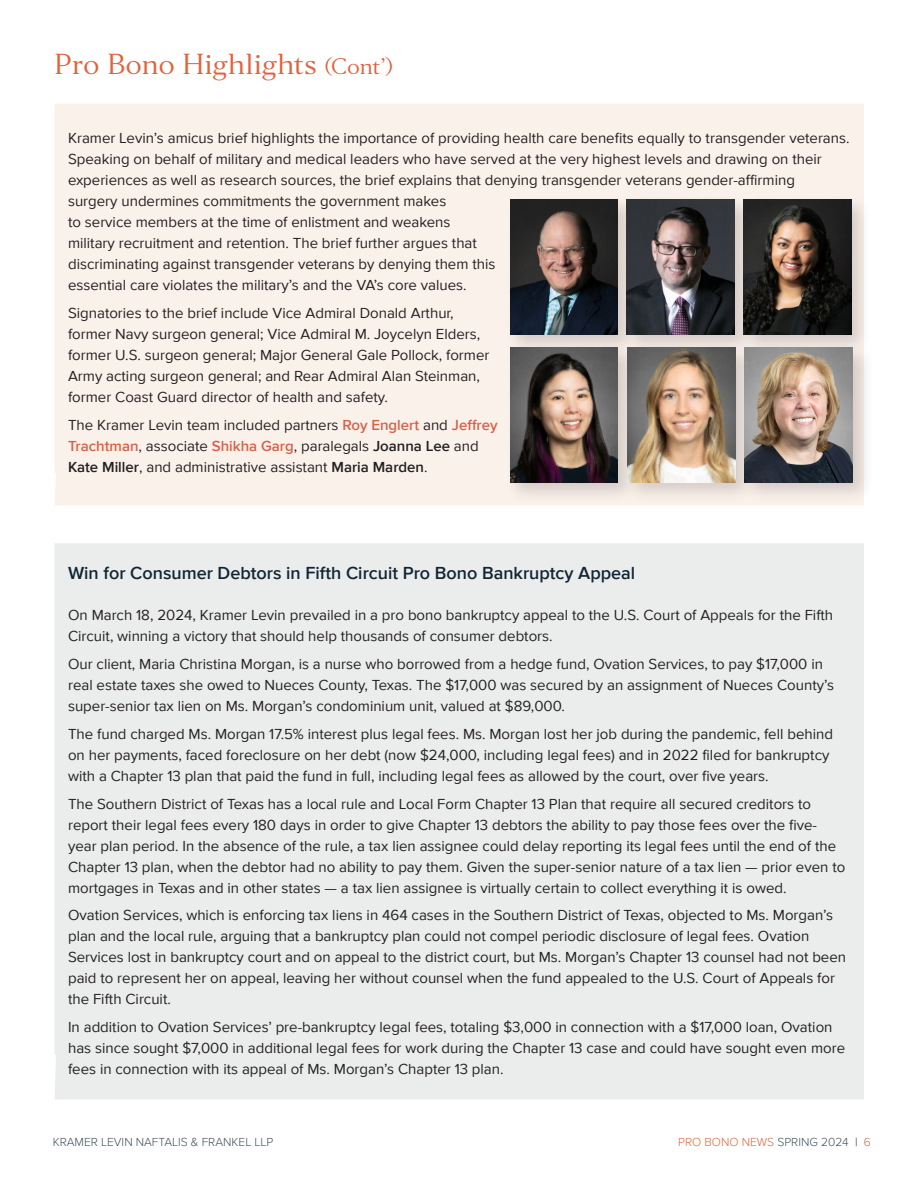
<style>
.page{position:relative;width:918px;height:1188px;background:#fff}
.page>*{position:absolute;margin:0;border:0;box-sizing:border-box;transform-origin:0 0}
.Case_Title_for_cases{font:27px "Editor";color:#e0633b}
.Cases_main_text{font:600 18px "Proxima Nova";color:#122534}
.Cases_main_text-2{font:15px/21px "Proxima Nova";color:#231f20}
.t1{font:300 12px "Proxima Nova";color:#3f5159}
.t2{font:300 12px "Proxima Nova";color:#e0633b}
.s1{font-size:21px}
.s2{font-weight:600;color:#d76149}
.s3{font-weight:600}
.s4{color:#3f5159}
.s5{color:#122534}
</style>
<div class="page">
<div style="left:55px;top:104px;width:809px;height:401px;background:#fbf1eb"></div>
<div style="left:504px;top:194px;width:135px;height:162px;background:#231f20;opacity:.18"></div>
<img style="left:510px;top:200px;width:108px;height:135px">
<div style="left:621px;top:194px;width:134px;height:162px;background:#231f20;opacity:.18"></div>
<img style="left:626px;top:200px;width:108px;height:135px">
<div style="left:738px;top:194px;width:134px;height:162px;background:#231f20;opacity:.18"></div>
<img style="left:743px;top:200px;width:108px;height:135px">
<div style="left:621px;top:341px;width:136px;height:163px;background:#231f20;opacity:.18"></div>
<img style="left:639px;top:348px;width:96px;height:135px">
<div style="left:739px;top:341px;width:135px;height:163px;background:#231f20;opacity:.18"></div>
<img style="left:745px;top:348px;width:108px;height:135px">
<div style="left:504px;top:342px;width:135px;height:161px;background:#231f20;opacity:.18"></div>
<img style="left:510px;top:348px;width:108px;height:135px">
<div style="left:55px;top:543px;width:809px;height:556px;background:#ebecec"></div>
<p class="Case_Title_for_cases" style="left:55px;top:47px;width:340px">Pro Bono Highlights <span class="s1">(Cont’)</span></p>
<p class="Cases_main_text-2" style="left:68px;top:127px;width:783px">Kramer Levin’s amicus brief highlights the importance of providing health care benefits equally to transgender veterans.<br>Speaking on behalf of military and medical leaders who have served at the very highest levels and drawing on their experiences as well as research sources, the brief explains that denying transgender veterans gender-affirming<br>surgery undermines commitments the government makes<br>to service members at the time of enlistment and weakens<br>military recruitment and retention. The brief further argues that<br>discriminating against transgender veterans by denying them this<br>essential care violates the military’s and the VA’s core values.</p>
<p class="Cases_main_text-2" style="left:68px;top:302px;width:423px">Signatories to the brief include Vice Admiral Donald Arthur, former Navy surgeon general; Vice Admiral M. Joycelyn Elders, former U.S. surgeon general; Major General Gale Pollock, former Army acting surgeon general; and Rear Admiral Alan Steinman, former Coast Guard director of health and safety.</p>
<p class="Cases_main_text-2" style="left:68px;top:414px;width:431px">The Kramer Levin team included partners <span class="s2">Roy Englert</span> and <span class="s2">Jeffrey<br>Trachtman</span>, associate <span class="s2">Shikha Garg</span>, paralegals <span class="s3">Joanna Lee</span> and<br><span class="s3">Kate Miller</span>, and administrative assistant <span class="s3">Maria Marden</span>.</p>
<p class="Cases_main_text" style="left:68px;top:560px;width:569px">Win for Consumer Debtors in Fifth Circuit Pro Bono Bankruptcy Appeal</p>
<p class="Cases_main_text-2" style="left:68px;top:604px;width:767px">On March 18, 2024, Kramer Levin prevailed in a pro bono bankruptcy appeal to the U.S. Court of Appeals for the Fifth<br>Circuit, winning a victory that should help thousands of consumer debtors.</p>
<p class="Cases_main_text-2" style="left:68px;top:653px;width:768px">Our client, Maria Christina Morgan, is a nurse who borrowed from a hedge fund, Ovation Services, to pay $17,000 in real estate taxes she owed to Nueces County, Texas. The $17,000 was secured by an assignment of Nueces County’s super-senior tax lien on Ms. Morgan’s condominium unit, valued at $89,000.</p>
<p class="Cases_main_text-2" style="left:68px;top:723px;width:766px">The fund charged Ms. Morgan 17.5% interest plus legal fees. Ms. Morgan lost her job during the pandemic, fell behind on her payments, faced foreclosure on her debt (now $24,000, including legal fees) and in 2022 filed for bankruptcy with a Chapter 13 plan that paid the fund in full, including legal fees as allowed by the court, over five years.</p>
<p class="Cases_main_text-2" style="left:68px;top:792px;width:779px">The Southern District of Texas has a local rule and Local Form Chapter 13 Plan that require all secured creditors to report their legal fees every 180 days in order to give Chapter 13 debtors the ability to pay those fees over the five&shy;year plan period. In the absence of the rule, a tax lien assignee could delay reporting its legal fees until the end of the Chapter 13 plan, when the debtor had no ability to pay them. Given the super-senior nature of a tax lien — prior even to mortgages in Texas and in other states — a tax lien assignee is virtually certain to collect everything it is owed.</p>
<p class="Cases_main_text-2" style="left:68px;top:904px;width:780px">Ovation Services, which is enforcing tax liens in 464 cases in the Southern District of Texas, objected to Ms. Morgan’s plan and the local rule, arguing that a bankruptcy plan could not compel periodic disclosure of legal fees. Ovation Services lost in bankruptcy court and on appeal to the district court, but Ms. Morgan’s Chapter 13 counsel had not been paid to represent her on appeal, leaving her without counsel when the fund appealed to the U.S. Court of Appeals for the Fifth Circuit.</p>
<p class="Cases_main_text-2" style="left:68px;top:1016px;width:779px">In addition to Ovation Services’ pre-bankruptcy legal fees, totaling $3,000 in connection with a $17,000 loan, Ovation has since sought $7,000 in additional legal fees for work during the Chapter 13 case and could have sought even more fees in connection with its appeal of Ms. Morgan’s Chapter 13 plan.</p>
<p class="t1" style="left:53px;top:1134px;width:222px">KRAMER LEVIN NAFTALIS &amp; FRANKEL LLP</p>
<p class="t2" style="left:678px;top:1134px;width:194px">PRO BONO NEWS <span class="s4">SPRING 2024</span> <span class="s5">|</span> 6</p>
</div>
